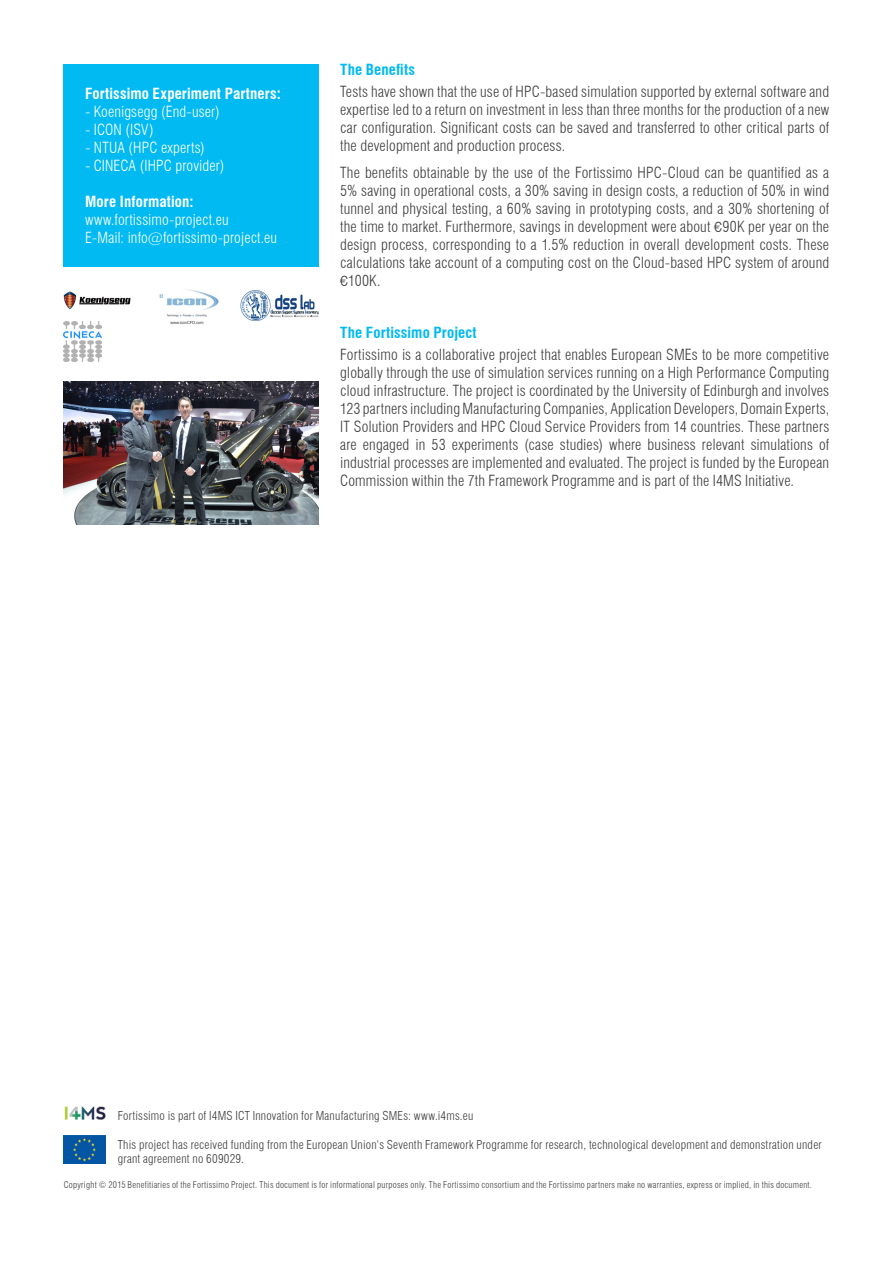
<style>
.page{position:relative;width:893px;height:1263px;background:#fff}
.page>*{position:absolute;margin:0;border:0;box-sizing:border-box;transform-origin:0 0}
.glavno_besedilo{font:300 condensed 15px/18px "Swiss 721 BT";letter-spacing:.01em;color:#3e3e3f;text-align:justify}
.belo_besedilo{font:300 condensed 15px "Swiss 721 BT";letter-spacing:.01em;color:#fff}
.t1{font:700 condensed 15px "Swiss 721 BT";letter-spacing:.01em;color:#fff}
.naslov_2{font:700 condensed 15px "Swiss 721 BT";letter-spacing:.01em;color:#00baf1}
.t2{font:300 condensed 12px/14.4px "Swiss 721 BT";letter-spacing:.02em;color:#3e3e3f}
.t3{font:300 condensed 9px "Swiss 721 BT";letter-spacing:.03em;color:#3e3e3f}
.s1{font-stretch:normal}
</style>
<div class="page">
<div style="left:64px;top:64px;width:255px;height:202px;background:#00baf1"></div>
<img style="left:64px;top:1135px;width:42px;height:28px">
<img style="left:64px;top:1106px;width:42px;height:14px">
<img style="left:64px;top:381px;width:255px;height:144px">
<img style="left:63px;top:291px;width:68px;height:18px">
<img style="left:159px;top:289px;width:60px;height:35px">
<img style="left:240px;top:290px;width:79px;height:31px">
<img style="left:64px;top:321px;width:37px;height:41px">
<p class="t1" style="left:85px;top:84px;width:197px">Fortissimo Experiment Partners:</p>
<p class="belo_besedilo" style="left:85px;top:102px;width:136px">- Koenigsegg (End-user)</p>
<p class="belo_besedilo" style="left:85px;top:120px;width:70px">- ICON (ISV)</p>
<p class="belo_besedilo" style="left:85px;top:138px;width:121px">- NTUA (HPC experts)</p>
<p class="belo_besedilo" style="left:85px;top:156px;width:141px">- CINECA (IHPC provider)</p>
<p class="t1" style="left:85px;top:192px;width:110px">More Information:</p>
<p class="belo_besedilo" style="left:85px;top:210px;width:145px">www.fortissimo-project.eu</p>
<p class="belo_besedilo" style="left:85px;top:228px;width:194px">E-Mail: info@fortissimo-project.eu</p>
<p class="naslov_2" style="left:340px;top:61px;width:76px">The Benefits</p>
<p class="glavno_besedilo" style="left:340px;top:83px;width:491px">Tests have shown that the use of HPC-based simulation supported by external software and expertise led to a return on investment in less than three months for the production of a new car configuration. Significant costs can be saved and transferred to other critical parts of the development and production process.</p>
<p class="glavno_besedilo" style="left:340px;top:163px;width:491px">The benefits obtainable by the use of the Fortissimo HPC-Cloud can be quantified as a 5% saving in operational costs, a 30% saving in design costs, a reduction of 50% in wind tunnel and physical testing, a 60% saving in prototyping costs, and a 30% shortening of the time to market. Furthermore, savings in development were about <span class="s1">€</span>90K per year on the design process, corresponding to a 1.5% reduction in overall development costs. These calculations take account of a computing cost on the Cloud-based HPC system of around <span class="s1">€</span>100K.</p>
<p class="naslov_2" style="left:340px;top:324px;width:138px">The Fortissimo Project</p>
<p class="glavno_besedilo" style="left:340px;top:346px;width:491px">Fortissimo is a collaborative project that enables European SMEs to be more competitive globally through the use of simulation services running on a High Performance Computing cloud infrastructure. The project is coordinated by the University of Edinburgh and involves 123 partners including Manufacturing Companies, Application Developers, Domain Experts, IT Solution Providers and HPC Cloud Service Providers from 14 countries. These partners are engaged in 53 experiments (case studies) where business relevant simulations of industrial processes are implemented and evaluated. The project is funded by the European Commission within the 7th Framework Programme and is part of the I4MS Initiative.</p>
<p class="t2" style="left:118px;top:1108px;width:357px">Fortissimo is part of I4MS ICT Innovation for Manufacturing SMEs: www.i4ms.eu</p>
<p class="t2" style="left:118px;top:1137px;width:705px">This project has received funding from the European Union‘s Seventh Framework Programme for research, technological development and demonstration under grant agreement no 609029.</p>
<p class="t3" style="left:64px;top:1180px;width:750px">Copyright © 2015 Benefitiaries of the Fortissimo Project. This document is for informational purposes only. The Fortissimo consortium and the Fortissimo partners make no warranties, express or implied, in this document.</p>
</div>
